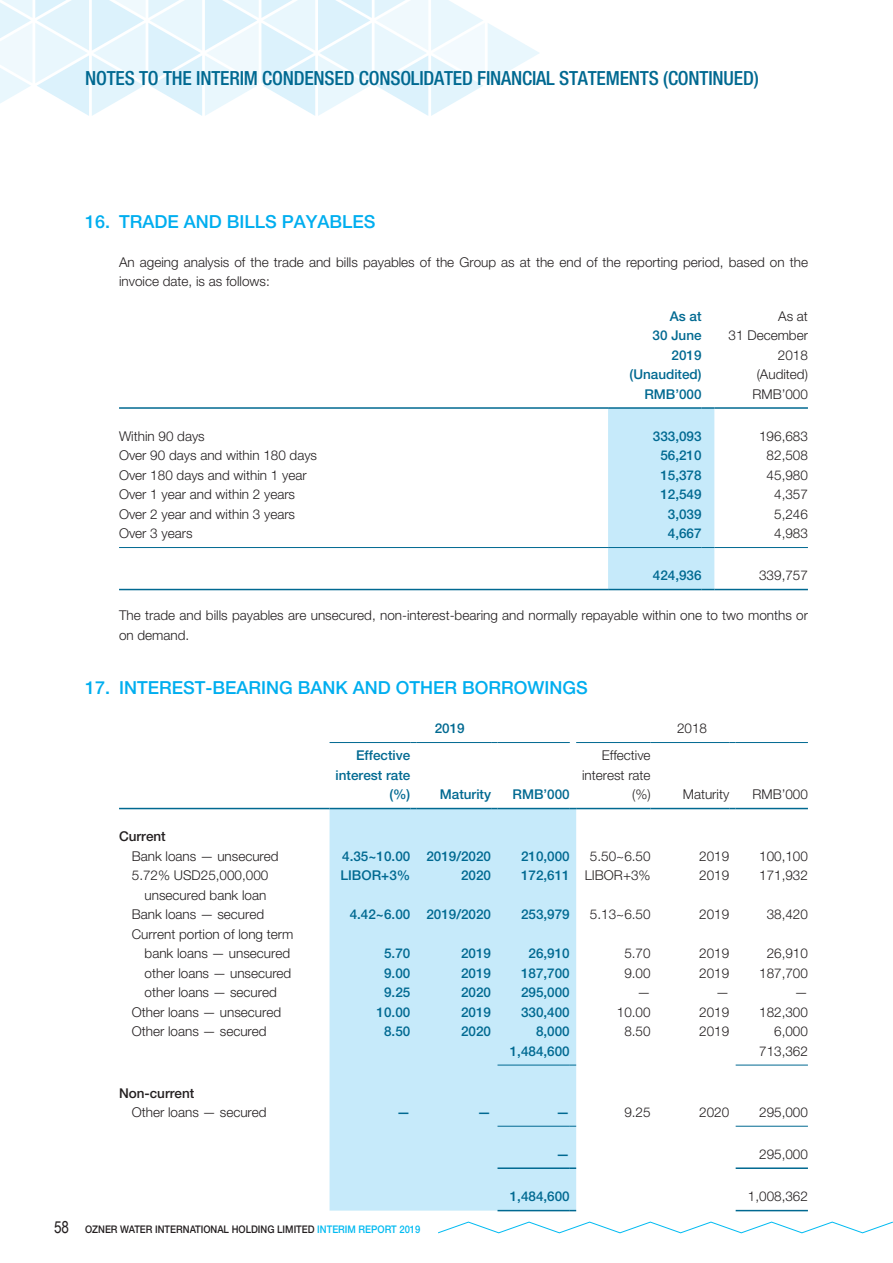
<style>
.page{position:relative;width:893px;height:1263px;background:#fff}
.page>*{position:absolute;margin:0;border:0;box-sizing:border-box;transform-origin:0 0}
.t1{font:500 condensed 19.5px "Helvetica Neue LT Std";letter-spacing:-.01em;color:#006991}
.t2{font:500 18px "Helvetica Neue LT Std";color:#00aeef}
.t3{font:300 13.5px/19.5px "Helvetica Neue LT Std";color:#231f20;text-align:right}
.t4{font:500 13.5px/19.5px "Helvetica Neue LT Std";color:#006991;text-align:right}
.t5{font:500 13.5px "Helvetica Neue LT Std";color:#231f20}
.t6{font:500 10.5px "Helvetica Neue LT Std";color:#231f20;scale:.9 1}
.s1{font-weight:500;color:#006991}
.s2{font-family:"Arial Narrow";font-weight:400;font-size:16.5px}
.s3{color:#00baf1}
</style>
<div class="page">
<svg style="left:438px;top:1221px;width:455px;height:13px"></svg>
<hr style="left:119px;top:547px;width:489px;height:1px;background:#006991">
<hr style="left:714px;top:547px;width:94px;height:1px;background:#006991">
<hr style="left:119px;top:589px;width:489px;height:1px;background:#006991">
<hr style="left:714px;top:589px;width:94px;height:1px;background:#006991">
<hr style="left:119px;top:407px;width:489px;height:2px;background:#006991">
<div style="left:608px;top:407px;width:106px;height:183px;background:#c6eafa"></div>
<hr style="left:714px;top:407px;width:94px;height:2px;background:#006991">
<div style="left:330px;top:809px;width:246px;height:401px;background:#c6eafa"></div>
<hr style="left:497px;top:1065px;width:73px;height:1px;background:#006991">
<hr style="left:736px;top:1065px;width:72px;height:1px;background:#006991">
<hr style="left:497px;top:1210px;width:73px;height:1px;background:#006991">
<hr style="left:736px;top:1210px;width:72px;height:1px;background:#006991">
<hr style="left:119px;top:808px;width:211px;height:1px;background:#006991">
<hr style="left:330px;top:808px;width:80px;height:1px;background:#006991">
<hr style="left:417px;top:808px;width:74px;height:1px;background:#006991">
<hr style="left:497px;top:808px;width:73px;height:1px;background:#006991">
<hr style="left:576px;top:808px;width:75px;height:1px;background:#006991">
<hr style="left:657px;top:808px;width:72px;height:1px;background:#006991">
<hr style="left:736px;top:808px;width:72px;height:1px;background:#006991">
<hr style="left:330px;top:742px;width:80px;height:1px;background:#006991">
<hr style="left:417px;top:742px;width:74px;height:1px;background:#006991">
<hr style="left:497px;top:742px;width:73px;height:1px;background:#006991">
<hr style="left:576px;top:742px;width:75px;height:1px;background:#006991">
<hr style="left:657px;top:742px;width:72px;height:1px;background:#006991">
<hr style="left:736px;top:742px;width:72px;height:1px;background:#006991">
<hr style="left:497px;top:1126px;width:73px;height:1px;background:#006991">
<hr style="left:736px;top:1126px;width:72px;height:1px;background:#006991">
<hr style="left:497px;top:1167px;width:73px;height:2px;background:#006991">
<svg style="left:570px;top:1167px;width:6px;height:2px"></svg>
<hr style="left:736px;top:1167px;width:72px;height:2px;background:#006991">
<svg style="left:0;top:0;width:539px;height:116px"></svg>
<h1 class="t1" style="left:85px;top:66px;width:675px">NOTES TO THE INTERIM CONDENSED CONSOLIDATED FINANCIAL STATEMENTS (CONTINUED)</h1>
<h2 class="t2" style="left:85px;top:210px;width:292px">16. TRADE AND BILLS PAYABLES</h2>
<p class="t3" style="left:119px;top:252px;width:690px;text-align:left">An ageing analysis of the trade and bills payables of the Group as at the end of the reporting period, based on the invoice date, is as follows:</p>
<p class="t4" style="left:653px;top:306px;width:51px">As at<br>30 June<br>2019</p>
<p class="t3" style="left:729px;top:306px;width:81px">As at<br>31 December<br>2018</p>
<p class="t4" style="left:630px;top:364px;width:74px">(Unaudited)</p>
<p class="t3" style="left:757px;top:364px;width:53px">(Audited)</p>
<p class="t4" style="left:644px;top:384px;width:59px">RMB’000</p>
<p class="t3" style="left:752px;top:384px;width:57px">RMB’000</p>
<p class="t3" style="left:119px;top:426px;width:87px">Within 90 days</p>
<p class="t4" style="left:653px;top:426px;width:50px">333,093</p>
<p class="t3" style="left:759px;top:426px;width:50px">196,683</p>
<p class="t3" style="left:119px;top:446px;width:200px">Over 90 days and within 180 days</p>
<p class="t4" style="left:660px;top:446px;width:43px">56,210</p>
<p class="t3" style="left:767px;top:446px;width:43px">82,508</p>
<p class="t3" style="left:119px;top:465px;width:189px">Over 180 days and within 1 year</p>
<p class="t4" style="left:660px;top:465px;width:43px">15,378</p>
<p class="t3" style="left:767px;top:465px;width:43px">45,980</p>
<p class="t3" style="left:119px;top:485px;width:178px">Over 1 year and within 2 years</p>
<p class="t4" style="left:660px;top:485px;width:43px">12,549</p>
<p class="t3" style="left:774px;top:485px;width:35px">4,357</p>
<p class="t3" style="left:119px;top:504px;width:178px">Over 2 year and within 3 years</p>
<p class="t4" style="left:668px;top:504px;width:35px">3,039</p>
<p class="t3" style="left:774px;top:504px;width:35px">5,246</p>
<p class="t3" style="left:119px;top:524px;width:75px">Over 3 years</p>
<p class="t4" style="left:668px;top:524px;width:35px">4,667</p>
<p class="t3" style="left:774px;top:524px;width:35px">4,983</p>
<p class="t4" style="left:653px;top:565px;width:50px">424,936</p>
<p class="t3" style="left:759px;top:565px;width:50px">339,757</p>
<p class="t3" style="left:119px;top:605px;width:690px;text-align:left">The trade and bills payables are unsecured, non-interest-bearing and normally repayable within one to two months or on demand.</p>
<h2 class="t2" style="left:85px;top:676px;width:504px">17. INTEREST-BEARING BANK AND OTHER BORROWINGS</h2>
<p class="t4" style="left:435px;top:719px;width:32px">2019</p>
<p class="t3" style="left:677px;top:719px;width:32px">2018</p>
<p class="t4" style="left:336px;top:745px;width:76px">Effective interest rate (%)</p>
<p class="t3" style="left:582px;top:745px;width:70px">Effective interest rate (%)</p>
<p class="t3" style="left:683px;top:784px;width:48px">Maturity</p>
<p class="t3" style="left:752px;top:784px;width:57px">RMB’000</p>
<p class="t4" style="left:440px;top:784px;width:53px">Maturity</p>
<p class="t4" style="left:512px;top:784px;width:59px">RMB’000</p>
<p class="t5" style="left:119px;top:829px;width:48px">Current</p>
<p class="t3" style="left:132px;top:846px;width:148px">Bank loans — unsecured</p>
<p class="t4" style="left:342px;top:846px;width:150px">4.35~10.00 2019/2020</p>
<p class="t4" style="left:521px;top:846px;width:50px">210,000</p>
<p class="t3" style="left:590px;top:846px;width:62px">5.50~6.50</p>
<p class="t3" style="left:699px;top:846px;width:32px">2019</p>
<p class="t3" style="left:759px;top:846px;width:50px">100,100</p>
<p class="t3" style="left:132px;top:866px;width:138px">5.72% USD25,000,000 unsecured bank loan</p>
<p class="t4" style="left:340px;top:866px;width:71px">LIBOR+3%</p>
<p class="t4" style="left:461px;top:866px;width:32px">2020</p>
<p class="t3" style="left:521px;top:866px;width:131px"><span class="s1">172,611</span> LIBOR+3%</p>
<p class="t3" style="left:699px;top:866px;width:32px">2019</p>
<p class="t3" style="left:759px;top:866px;width:50px">171,932</p>
<p class="t3" style="left:132px;top:905px;width:134px">Bank loans — secured</p>
<p class="t4" style="left:350px;top:905px;width:143px">4.42~6.00 2019/2020</p>
<p class="t4" style="left:521px;top:905px;width:50px">253,979</p>
<p class="t3" style="left:590px;top:905px;width:62px">5.13~6.50</p>
<p class="t3" style="left:699px;top:905px;width:32px">2019</p>
<p class="t3" style="left:767px;top:905px;width:43px">38,420</p>
<p class="t3" style="left:132px;top:924px;width:163px">Current portion of long term bank loans — unsecured</p>
<p class="t4" style="left:384px;top:944px;width:28px">5.70</p>
<p class="t4" style="left:461px;top:944px;width:32px">2019</p>
<p class="t4" style="left:528px;top:944px;width:43px">26,910</p>
<p class="t3" style="left:624px;top:944px;width:28px">5.70</p>
<p class="t3" style="left:699px;top:944px;width:32px">2019</p>
<p class="t3" style="left:767px;top:944px;width:43px">26,910</p>
<p class="t3" style="left:145px;top:963px;width:148px">other loans — unsecured</p>
<p class="t4" style="left:384px;top:963px;width:28px">9.00</p>
<p class="t4" style="left:461px;top:963px;width:32px">2019</p>
<p class="t4" style="left:521px;top:963px;width:50px">187,700</p>
<p class="t3" style="left:624px;top:963px;width:28px">9.00</p>
<p class="t3" style="left:699px;top:963px;width:32px">2019</p>
<p class="t3" style="left:759px;top:963px;width:50px">187,700</p>
<p class="t3" style="left:145px;top:982px;width:134px">other loans — secured</p>
<p class="t4" style="left:384px;top:983px;width:28px">9.25</p>
<p class="t4" style="left:461px;top:983px;width:32px">2020</p>
<p class="t4" style="left:521px;top:983px;width:50px">295,000</p>
<p class="t3" style="left:637px;top:982px;width:15px">—</p>
<p class="t3" style="left:716px;top:982px;width:15px">—</p>
<p class="t3" style="left:794px;top:982px;width:15px">—</p>
<p class="t3" style="left:132px;top:1002px;width:151px">Other loans — unsecured</p>
<p class="t4" style="left:377px;top:1002px;width:35px">10.00</p>
<p class="t4" style="left:461px;top:1002px;width:32px">2019</p>
<p class="t4" style="left:521px;top:1002px;width:50px">330,400</p>
<p class="t3" style="left:617px;top:1002px;width:35px">10.00</p>
<p class="t3" style="left:699px;top:1002px;width:32px">2019</p>
<p class="t3" style="left:759px;top:1002px;width:50px">182,300</p>
<p class="t3" style="left:132px;top:1021px;width:136px">Other loans — secured</p>
<p class="t4" style="left:384px;top:1022px;width:28px">8.50</p>
<p class="t4" style="left:461px;top:1022px;width:32px">2020</p>
<p class="t4" style="left:536px;top:1022px;width:35px">8,000</p>
<p class="t3" style="left:624px;top:1021px;width:28px">8.50</p>
<p class="t3" style="left:699px;top:1021px;width:32px">2019</p>
<p class="t3" style="left:774px;top:1021px;width:35px">6,000</p>
<p class="t4" style="left:510px;top:1041px;width:62px">1,484,600</p>
<p class="t3" style="left:759px;top:1041px;width:50px">713,362</p>
<p class="t5" style="left:119px;top:1085px;width:77px">Non-current</p>
<p class="t3" style="left:132px;top:1102px;width:136px">Other loans — secured</p>
<p class="t4" style="left:397px;top:1102px;width:15px">—</p>
<p class="t4" style="left:478px;top:1102px;width:15px">—</p>
<p class="t4" style="left:556px;top:1102px;width:15px">—</p>
<p class="t3" style="left:624px;top:1102px;width:28px">9.25</p>
<p class="t3" style="left:699px;top:1102px;width:32px">2020</p>
<p class="t3" style="left:759px;top:1102px;width:50px">295,000</p>
<p class="t4" style="left:556px;top:1144px;width:15px">—</p>
<p class="t3" style="left:759px;top:1144px;width:50px">295,000</p>
<p class="t4" style="left:510px;top:1186px;width:62px">1,484,600</p>
<p class="t3" style="left:748px;top:1186px;width:62px">1,008,362</p>
<p class="t6" style="left:54px;top:1223px;width:409px"><span class="s2">58</span> OZNER WATER INTERNATIONAL HOLDING LIMITED <span class="s3">INTERIM REPORT 2019</span></p>
</div>
